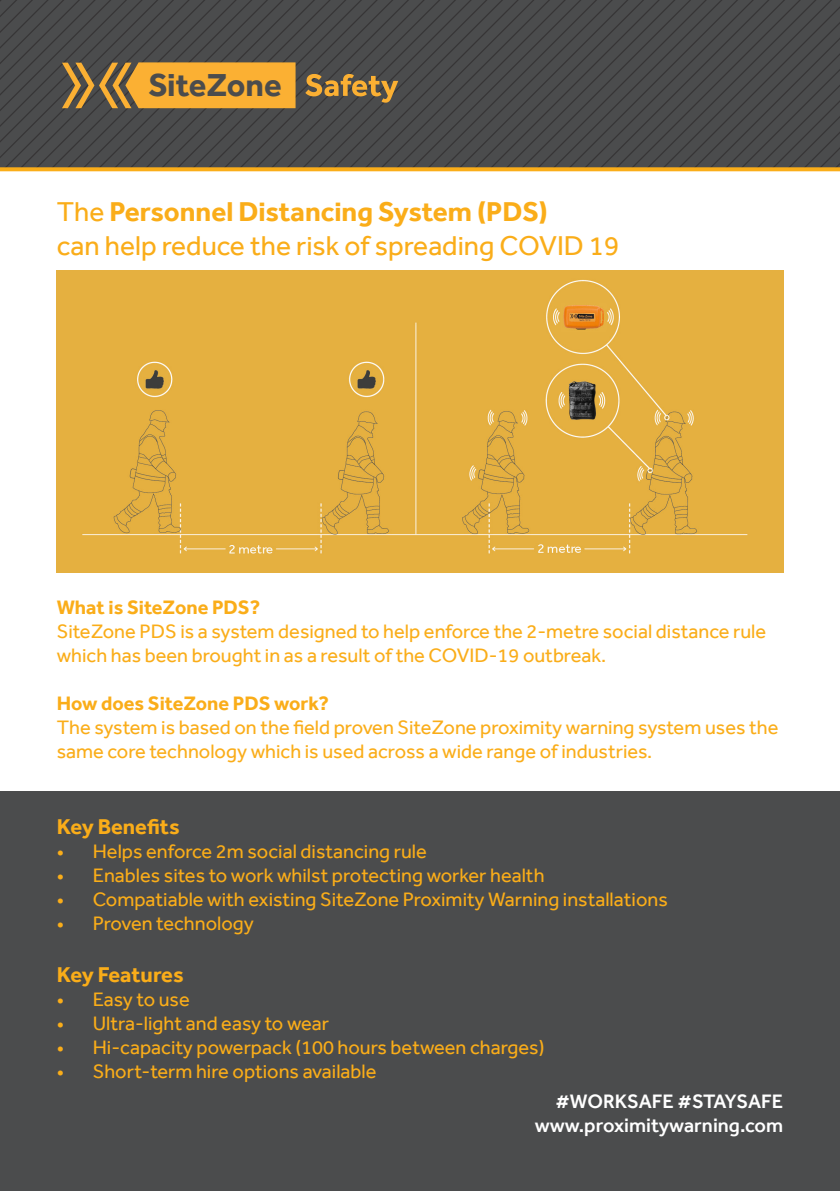
<style>
.page{position:relative;width:840px;height:1191px;background:#fff}
.page>*{position:absolute;margin:0;border:0;box-sizing:border-box;transform-origin:0 0}
.t1{font:700 33px "Effra";color:#4b4c4d}
.t2{font:28px "Effra";color:#faad19}
.t3{font:700 28px "Effra";color:#faad19}
.t4{font:700 22px "Effra";letter-spacing:-.005em;color:#faad19}
.t5{font:20px/24px "Effra";color:#faad19}
.t6{font:500 20px "Effra";color:#fff}
.t7{font:700 20px "Effra";color:#faad19}
.s1{font-weight:400}
</style>
<div class="page">
<svg style="left:300px;top:0;width:16px;height:167px;background:#48494a"></svg>
<svg style="left:316px;top:0;width:16px;height:167px;background:#48494a"></svg>
<svg style="left:332px;top:0;width:15px;height:167px;background:#48494a"></svg>
<svg style="left:347px;top:0;width:16px;height:167px;background:#48494a"></svg>
<svg style="left:363px;top:0;width:16px;height:167px;background:#48494a"></svg>
<svg style="left:379px;top:0;width:15px;height:167px;background:#48494a"></svg>
<svg style="left:394px;top:0;width:16px;height:167px;background:#48494a"></svg>
<svg style="left:410px;top:0;width:16px;height:167px;background:#48494a"></svg>
<svg style="left:426px;top:0;width:15px;height:167px;background:#48494a"></svg>
<svg style="left:441px;top:0;width:16px;height:167px;background:#48494a"></svg>
<svg style="left:457px;top:0;width:16px;height:167px;background:#48494a"></svg>
<svg style="left:473px;top:0;width:15px;height:167px;background:#48494a"></svg>
<svg style="left:488px;top:0;width:16px;height:167px;background:#48494a"></svg>
<svg style="left:504px;top:0;width:16px;height:167px;background:#48494a"></svg>
<svg style="left:520px;top:0;width:15px;height:167px;background:#48494a"></svg>
<svg style="left:535px;top:0;width:16px;height:167px;background:#48494a"></svg>
<svg style="left:551px;top:0;width:16px;height:167px;background:#48494a"></svg>
<svg style="left:567px;top:0;width:15px;height:167px;background:#48494a"></svg>
<svg style="left:582px;top:0;width:16px;height:167px;background:#48494a"></svg>
<svg style="left:598px;top:0;width:15px;height:167px;background:#48494a"></svg>
<svg style="left:613px;top:0;width:226px;height:167px;background:#48494a"></svg>
<svg style="left:0;top:0;width:295px;height:167px;background:#675b46"></svg>
<svg style="left:305px;top:74px;width:93px;height:29px;background:#886e42"></svg>
<svg style="left:0;top:167px;width:839px;height:4px;background:#eca51c"></svg>
<div style="left:0;top:791px;width:839px;height:400px;background:#4b4c4d"></div>
<div style="left:57px;top:270px;width:725px;height:303px;background:#e5b040"></div>
<p class="t1" style="left:148px;top:66px;width:135px">SiteZone</p>
<p class="t3" style="left:57px;top:195px;width:492px"><span class="s1">The</span> Personnel Distancing System (PDS)</p>
<p class="t2" style="left:57px;top:228px;width:564px">can help reduce the risk of spreading COVID 19</p>
<p class="t7" style="left:57px;top:595px;width:205px">What is SiteZone PDS?</p>
<p class="t5" style="left:57px;top:619px;width:710px">SiteZone PDS is a system designed to help enforce the 2-metre social distance rule which has been brought in as a result of the COVID-19 outbreak.</p>
<p class="t7" style="left:57px;top:691px;width:273px">How does SiteZone PDS work?</p>
<p class="t5" style="left:57px;top:715px;width:722px">The system is based on the field proven SiteZone proximity warning system uses the same core technology which is used across a wide range of industries.</p>
<p class="t4" style="left:57px;top:813px;width:124px">Key Benefits</p>
<p class="t5" style="left:57px;top:839px;width:371px">• Helps enforce 2m social distancing rule</p>
<p class="t5" style="left:57px;top:863px;width:489px">• Enables sites to work whilst protecting worker health</p>
<p class="t5" style="left:57px;top:887px;width:612px">• Compatiable with existing SiteZone Proximity Warning installations</p>
<p class="t5" style="left:57px;top:911px;width:198px">• Proven technology</p>
<p class="t4" style="left:57px;top:961px;width:128px">Key Features</p>
<p class="t5" style="left:57px;top:987px;width:134px">• Easy to use</p>
<p class="t5" style="left:57px;top:1011px;width:274px">• Ultra-light and easy to wear</p>
<p class="t5" style="left:57px;top:1035px;width:489px">• Hi-capacity powerpack (100 hours between charges)</p>
<p class="t5" style="left:57px;top:1059px;width:321px">• Short-term hire options available</p>
<p class="t6" style="left:555px;top:1089px;width:229px">#WORKSAFE #STAYSAFE</p>
<p class="t6" style="left:534px;top:1113px;width:249px">www.proximitywarning.com</p>
</div>
